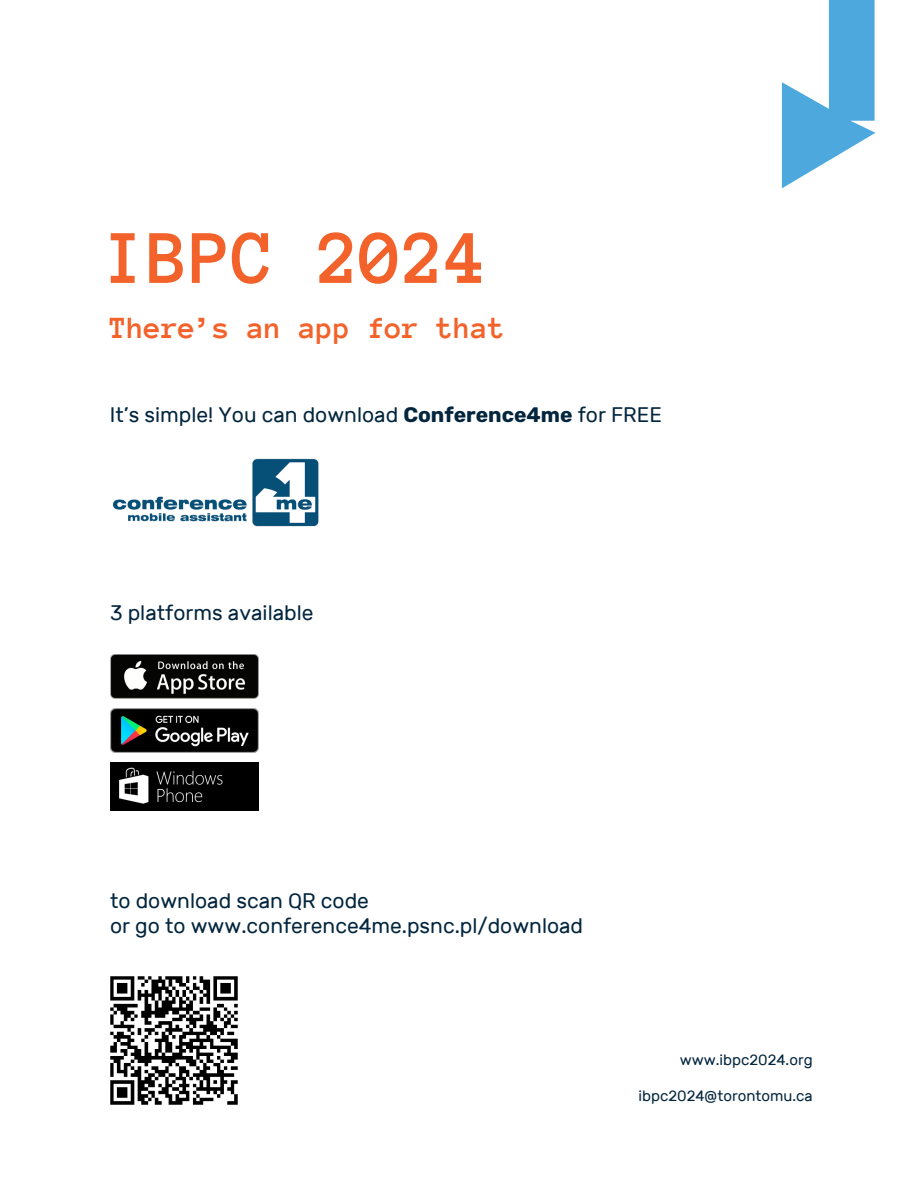
<style>
.page{position:relative;width:918px;height:1188px;background:#fff}
.page>*{position:absolute;margin:0;border:0;box-sizing:border-box;transform-origin:0 0}
.t1{font:700 78px "Anonymous Pro";color:#f2622a}
.t2{font:700 31.5px "Anonymous Pro";color:#f2622a}
.t3{font:21px/25.2px "Rubik";color:#03263e}
.t4{font:15px "Rubik";color:#03263e}
.s1{font-weight:700}
</style>
<div class="page">
<svg style="left:782px;top:0;width:93px;height:188px"></svg>
<img style="left:110px;top:977px;width:128px;height:128px">
<img style="left:110px;top:709px;width:149px;height:44px">
<img style="left:110px;top:655px;width:149px;height:44px">
<img style="left:112px;top:458px;width:207px;height:69px">
<img style="left:110px;top:763px;width:149px;height:47px">
<h1 class="t1" style="left:105px;top:212px;width:385px">IBPC 2024</h1>
<h2 class="t2" style="left:110px;top:310px;width:397px">There’s an app for that</h2>
<p class="t3" style="left:110px;top:403px;width:553px">It’s simple! You can download <span class="s1">Conference4me</span> for FREE</p>
<p class="t3" style="left:110px;top:600px;width:205px">3 platforms available</p>
<p class="t3" style="left:110px;top:889px;width:475px">to download scan QR code<br>or go to www.conference4me.psnc.pl/download</p>
<p class="t4" style="left:680px;top:1051px;width:134px">www.ibpc2024.org</p>
<p class="t4" style="left:639px;top:1087px;width:176px">ibpc2024@torontomu.ca</p>
</div>
